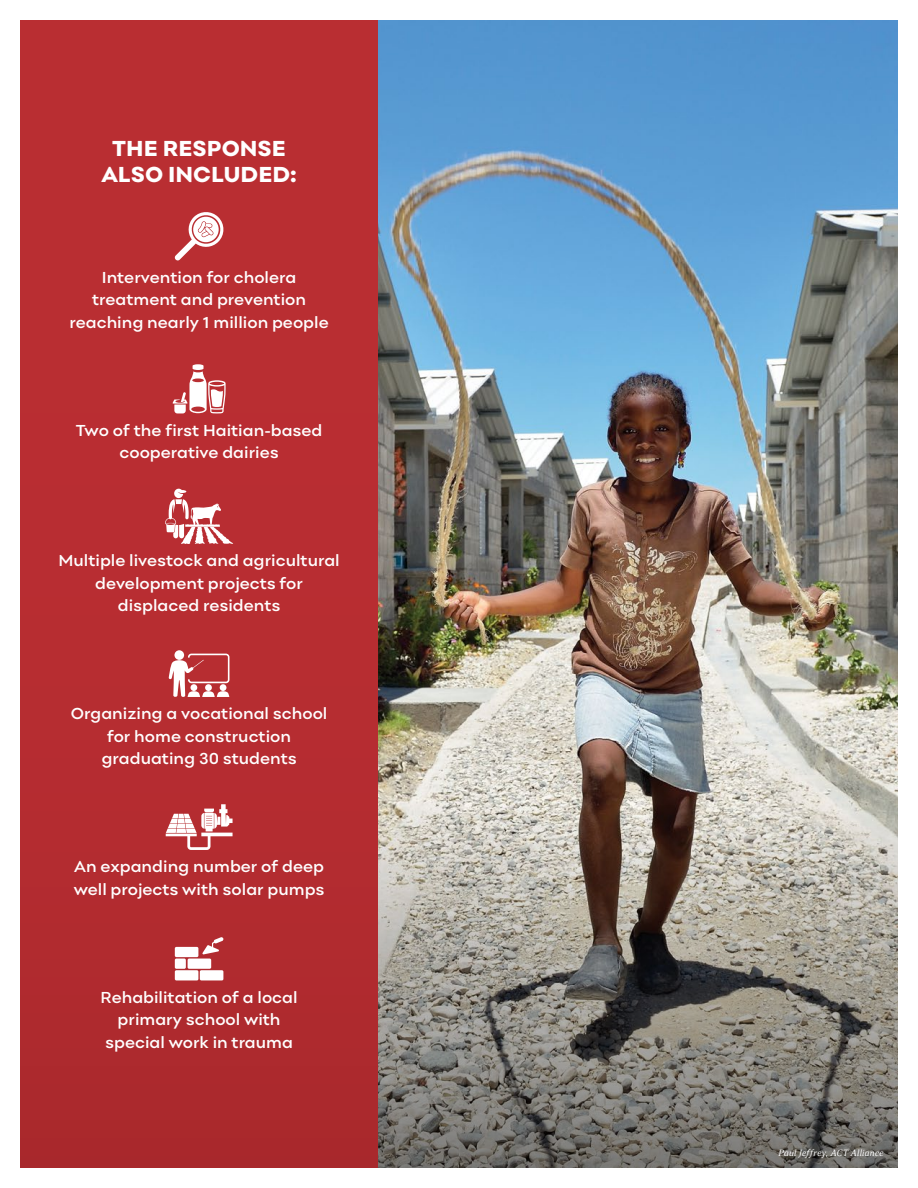
<style>
.page{position:relative;width:918px;height:1188px;background:#fff}
.page>*{position:absolute;margin:0;border:0;box-sizing:border-box;transform-origin:0 0}
.t1{font:800 22.5px/25.5px "Point";color:#fff;text-align:center}
.t2{font:600 16.5px/22.5px "Point";color:#fff;text-align:center}
.t3{font:italic 9px "Deca Serif";letter-spacing:.015em;color:#fff}
</style>
<div class="page">
<img style="left:378px;top:20px;width:520px;height:783px">
<div style="left:20px;top:20px;width:358px;height:1148px;background:linear-gradient(to right,#b52c31,#b52c31)"></div>
<svg style="left:378px;top:803px;width:520px;height:365px;background:#8c8880"></svg>
<svg style="left:175px;top:210px;width:50px;height:51px"></svg>
<svg style="left:173px;top:364px;width:53px;height:49px"></svg>
<svg style="left:165px;top:489px;width:68px;height:55px"></svg>
<svg style="left:174px;top:650px;width:10px;height:10px"></svg>
<svg style="left:169px;top:654px;width:60px;height:43px"></svg>
<svg style="left:166px;top:804px;width:67px;height:46px"></svg>
<div style="left:175px;top:959px;width:11px;height:10px;background:#fff;border-radius:2px"></div>
<div style="left:175px;top:970px;width:23px;height:10px;background:#fff;border-radius:2px"></div>
<div style="left:200px;top:970px;width:23px;height:10px;background:#fff;border-radius:2px"></div>
<div style="left:188px;top:959px;width:23px;height:10px;background:#fff;border-radius:2px"></div>
<div style="left:175px;top:947px;width:23px;height:10px;background:#fff;border-radius:2px"></div>
<svg style="left:202px;top:937px;width:22px;height:17px"></svg>
<h1 class="t1" style="left:101px;top:136px;width:197px">THE RESPONSE<br>ALSO INCLUDED:</h1>
<p class="t2" style="left:70px;top:266px;width:261px">Intervention for cholera treatment and prevention reaching nearly 1 million people</p>
<p class="t2" style="left:76px;top:419px;width:248px">Two of the first Haitian-based cooperative dairies</p>
<p class="t2" style="left:59px;top:549px;width:283px">Multiple livestock and agricultural development projects for displaced residents</p>
<p class="t2" style="left:71px;top:702px;width:258px">Organizing a vocational school for home construction graduating 30 students</p>
<p class="t2" style="left:74px;top:855px;width:252px;text-align:left">An expanding number of deep well projects with solar pumps</p>
<p class="t2" style="left:101px;top:986px;width:198px">Rehabilitation of a local primary school with special work in trauma</p>
<p class="t3" style="left:778px;top:1148px;width:107px">Paul Jeffrey, ACT Alliance</p>
</div>
